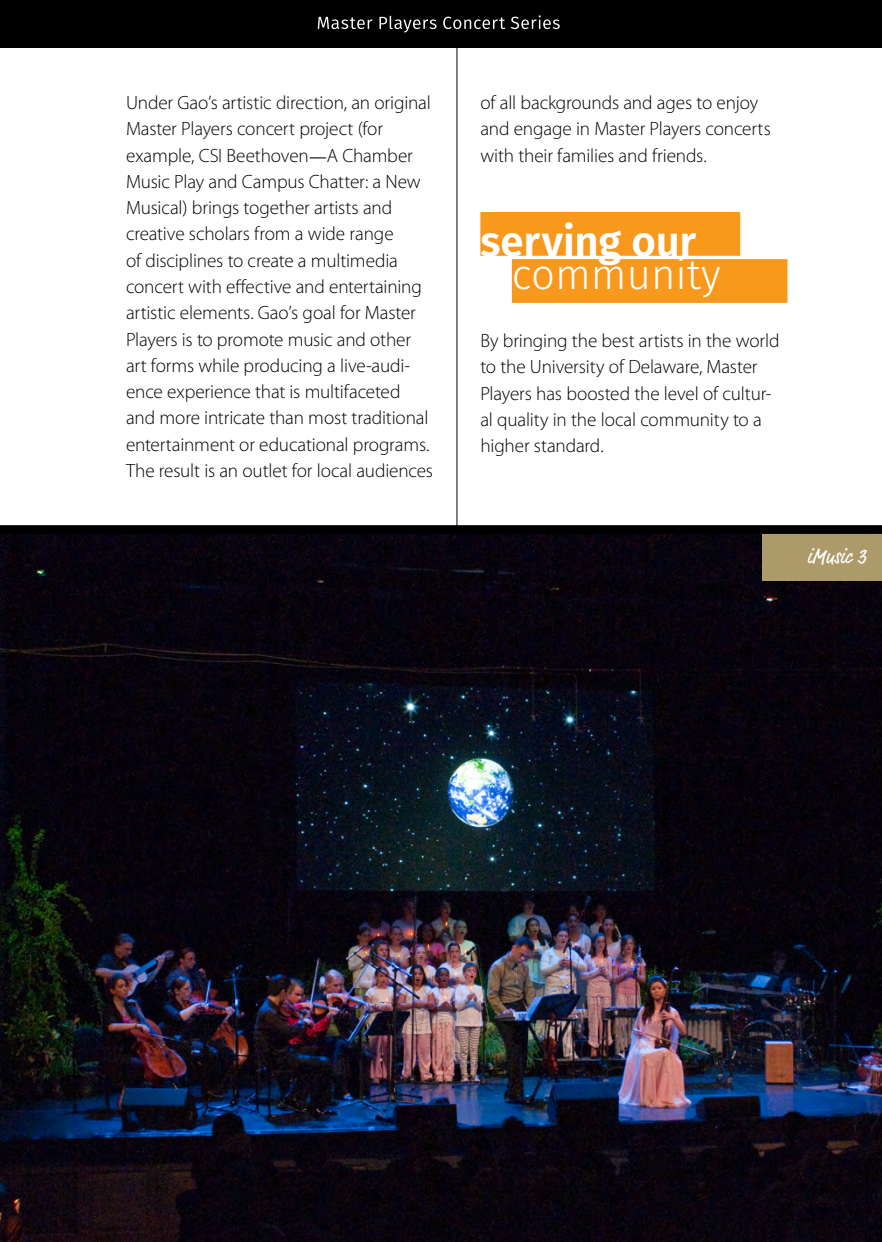
<style>
.page{position:relative;width:882px;height:1242px;background:#fff}
.page>*{position:absolute;margin:0;border:0;box-sizing:border-box;transform-origin:0 0}
.t1{font:600 42px "Fira Sans";letter-spacing:-.005em;color:#fff}
.t2{font:300 42px "Fira Sans";color:#fff}
.t3{font:21px "Market OT";letter-spacing:-.005em;color:#fff}
.t4{font:300 19.25px/26.2px "Myriad Pro";letter-spacing:-.01em;color:#000}
.s1{font-family:"Garamond Premr Pro";font-weight:400}
</style>
<div class="page">
<hr style="left:457px;top:0;width:1px;height:1241px;background:#000">
<div style="left:480px;top:212px;width:260px;height:44px;background:#f8991d"></div>
<div style="left:512px;top:259px;width:276px;height:44px;background:#f8991d"></div>
<img style="left:0;top:534px;width:882px;height:707px">
<div style="left:762px;top:532px;width:120px;height:49px;background:#ad9a6a"></div>
<div style="left:0;top:0;width:882px;height:47px;background:#000"></div>
<svg style="left:318px;top:15px;width:242px;height:18px"></svg>
<div style="left:0;top:525px;width:882px;height:9px;background:#000"></div>
<p class="t4" style="left:126px;top:89px;width:309px">Under Gao’s artistic direction, an original Master Players concert project (for example, CSI Beethoven<span class="s1">—</span>A Chamber Music Play and Campus Chatter: a New Musical) brings together artists and creative scholars from a wide range<br>of disciplines to create a multimedia concert with effective and entertaining artistic elements. Gao’s goal for Master Players is to promote music and other art forms while producing a live-audi&shy;ence experience that is multifaceted and more intricate than most traditional entertainment or educational programs.<br>The result is an outlet for local audiences</p>
<p class="t4" style="left:480px;top:89px;width:292px">of all backgrounds and ages to enjoy and engage in Master Players concerts with their families and friends.</p>
<h1 class="t1" style="left:480px;top:212px;width:217px">serving our</h1>
<h1 class="t2" style="left:512px;top:245px;width:211px">community</h1>
<p class="t4" style="left:480px;top:327px;width:301px">By bringing the best artists in the world to the University of Delaware, Master Players has boosted the level of cultur&shy;al quality in the local community to a higher standard.</p>
<p class="t3" style="left:807px;top:544px;width:61px">iMusic 3</p>
</div>
